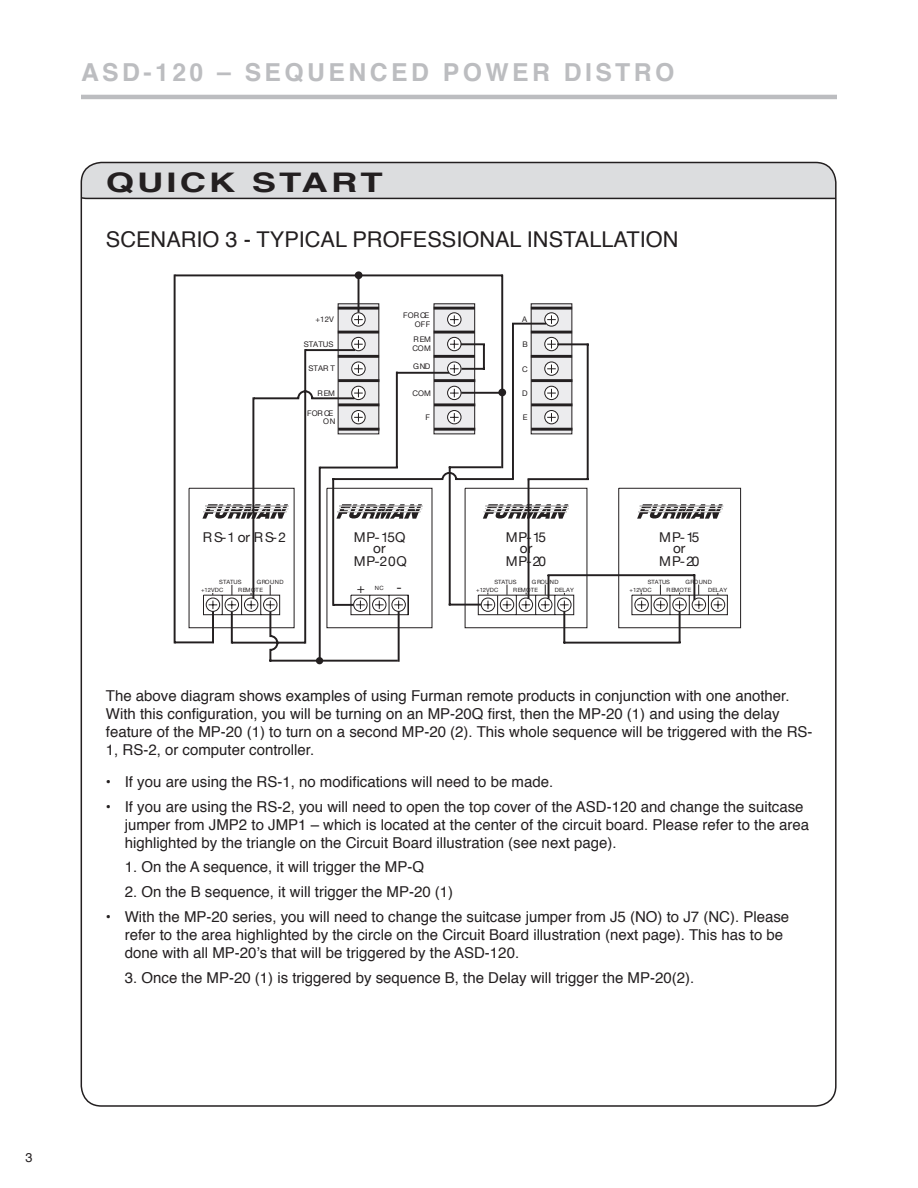
<style>
.page{position:relative;width:918px;height:1188px;background:#fff}
.page>*{position:absolute;margin:0;border:0;box-sizing:border-box;transform-origin:0 0}
.t1{font:700 27px "Helvetica";color:#231f20;scale:1.35 1}
.t2{font:700 24.75px "Helvetica";letter-spacing:.14em;color:#bcbdc0}
.t3{font:21.75px "Helvetica";color:#231f20}
.t4{font:15px/18px "Helvetica";color:#231f20}
.t5{font:13.5px/10.5px "Helvetica Neue";letter-spacing:.025em;color:#231f20;text-align:center}
.t6{font:12.75px "Helvetica";color:#231f20}
.t7{font:7.8px/8.7px "Helvetica Neue";color:#231f20;text-align:right}
.t8{font:5.85px/8.4px "Helvetica Neue";letter-spacing:.015em;color:#231f20}
.t9{font:5.85px/8.7px "Helvetica Neue";letter-spacing:.065em;color:#231f20}
</style>
<div class="page">
<hr style="left:81px;top:95px;width:756px;height:4px;background:#bcbdc0">
<svg style="left:81px;top:162px;width:754px;height:37px;background:#cecfd1"></svg>
<div style="left:434px;top:304px;width:41px;height:130px;background:#ececee"></div>
<hr style="left:434px;top:307px;width:41px;height:3px;background:#231f20">
<svg style="left:451px;top:312px;width:11px;height:10px"></svg>
<div style="left:531px;top:304px;width:41px;height:130px;background:#ececee"></div>
<hr style="left:531px;top:307px;width:41px;height:3px;background:#231f20">
<svg style="left:544px;top:312px;width:15px;height:10px"></svg>
<svg style="left:697px;top:487px;width:44px;height:142px"></svg>
<hr style="left:175px;top:274px;width:328px;height:2px;background:#231f20">
<hr style="left:501px;top:275px;width:2px;height:193px;background:#231f20">
<svg style="left:174px;top:273px;width:277px;height:389px"></svg>
<svg style="left:315px;top:322px;width:382px;height:342px"></svg>
<h2 class="t2" style="left:81px;top:50px;width:595px">ASD-120 – SEQUENCED POWER DISTRO</h2>
<h1 class="t1" style="left:106px;top:159px;width:19px">QUIC</h1>
<h1 class="t1" style="left:209px;top:159px;width:110px">K START</h1>
<h3 class="t3" style="left:106px;top:221px;width:59px">Scenario</h3>
<h3 class="t3" style="left:226px;top:221px;width:72px">3 - Typica</h3>
<h3 class="t3" style="left:335px;top:221px;width:107px">l Professiona</h3>
<h3 class="t3" style="left:510px;top:221px;width:39px">l Insta</h3>
<h3 class="t3" style="left:589px;top:221px;width:38px">llation</h3>
<p class="t7" style="left:316px;top:315px;width:20px">+12V</p>
<p class="t7" style="left:304px;top:340px;width:31px">STATUS</p>
<p class="t7" style="left:309px;top:364px;width:28px">STAR T</p>
<p class="t7" style="left:317px;top:389px;width:19px">REM</p>
<p class="t7" style="left:307px;top:408px;width:30px">FOR CE<br>ON</p>
<p class="t7" style="left:403px;top:311px;width:28px">FOR CE<br>OFF</p>
<p class="t7" style="left:412px;top:335px;width:20px;text-align:left">REM<br>COM</p>
<p class="t7" style="left:413px;top:362px;width:19px">GND</p>
<p class="t7" style="left:412px;top:388px;width:20px">COM</p>
<p class="t7" style="left:426px;top:413px;width:6px">F</p>
<p class="t7" style="left:522px;top:315px;width:7px">A</p>
<p class="t7" style="left:522px;top:339px;width:7px">B</p>
<p class="t7" style="left:522px;top:364px;width:7px">C</p>
<p class="t7" style="left:522px;top:388px;width:7px">D</p>
<p class="t7" style="left:523px;top:413px;width:6px">E</p>
<p class="t5" style="left:203px;top:532px;width:84px">RS-1 or RS-2</p>
<p class="t8" style="left:238px;top:578px;width:26px;text-indent:-19px">STATUS<br>REMOTE</p>
<p class="t8" style="left:257px;top:578px;width:28px">GROUND</p>
<p class="t8" style="left:201px;top:586px;width:24px">+12VDC</p>
<p class="t5" style="left:354px;top:532px;width:53px">MP-15Q or</p>
<p class="t5" style="left:354px;top:547px;width:54px;line-height:27.2px;text-align:left">MP-20Q +</p>
<p class="t8" style="left:375px;top:584px;width:10px">NC</p>
<p class="t5" style="left:396px;top:581px;width:7px">-</p>
<p class="t5" style="left:506px;top:532px;width:42px">MP-15 or</p>
<p class="t5" style="left:506px;top:556px;width:42px">MP-20</p>
<p class="t5" style="left:659px;top:532px;width:42px">MP-15 or</p>
<p class="t5" style="left:659px;top:556px;width:42px">MP-20</p>
<p class="t8" style="left:513px;top:577px;width:26px;text-indent:-19px">STATUS<br>REMOTE</p>
<p class="t9" style="left:555px;top:577px;width:21px;text-indent:-23px">GROUND<br>DELAY</p>
<p class="t8" style="left:476px;top:586px;width:24px">+12VDC</p>
<p class="t8" style="left:667px;top:577px;width:26px;text-indent:-19px">STATUS<br>REMOTE</p>
<p class="t9" style="left:708px;top:577px;width:21px;text-indent:-23px">GROUND<br>DELAY</p>
<p class="t8" style="left:630px;top:586px;width:24px">+12VDC</p>
<p class="t4" style="left:106px;top:687px;width:708px">The above diagram shows examples of using Furman remote products in conjunction with one another.<br>With this configuration, you will be turning on an MP-20Q first, then the MP-20 (1) and using the delay feature of the MP-20 (1) to turn on a second MP-20 (2). This whole sequence will be triggered with the RS-1, RS-2, or computer controller.</p>
<p class="t4" style="left:106px;top:772px;width:449px">• If you are using the RS-1, no modifications will need to be made.</p>
<p class="t4" style="left:125px;top:797px;width:686px;text-indent:-19px">• If you are using the RS-2, you will need to open the top cover of the ASD-120 and change the suitcase jumper from JMP2 to JMP1 – which is located at the center of the circuit board. Please refer to the area highlighted by the triangle on the Circuit Board illustration (see next page).</p>
<p class="t4" style="left:125px;top:858px;width:301px">1. On the A sequence, it will trigger the MP-Q</p>
<p class="t4" style="left:125px;top:882px;width:330px">2. On the B sequence, it will trigger the MP-20 (1)</p>
<p class="t4" style="left:125px;top:907px;width:666px;text-indent:-19px">• With the MP-20 series, you will need to change the suitcase jumper from J5 (NO) to J7 (NC). Please refer to the area highlighted by the circle on the Circuit Board illustration (next page). This has to be done with all MP-20’s that will be triggered by the ASD-120.</p>
<p class="t4" style="left:125px;top:968px;width:571px">3. Once the MP-20 (1) is triggered by sequence B, the Delay will trigger the MP-20(2).</p>
<p class="t6" style="left:26px;top:1146px;width:9px">3</p>
</div>
